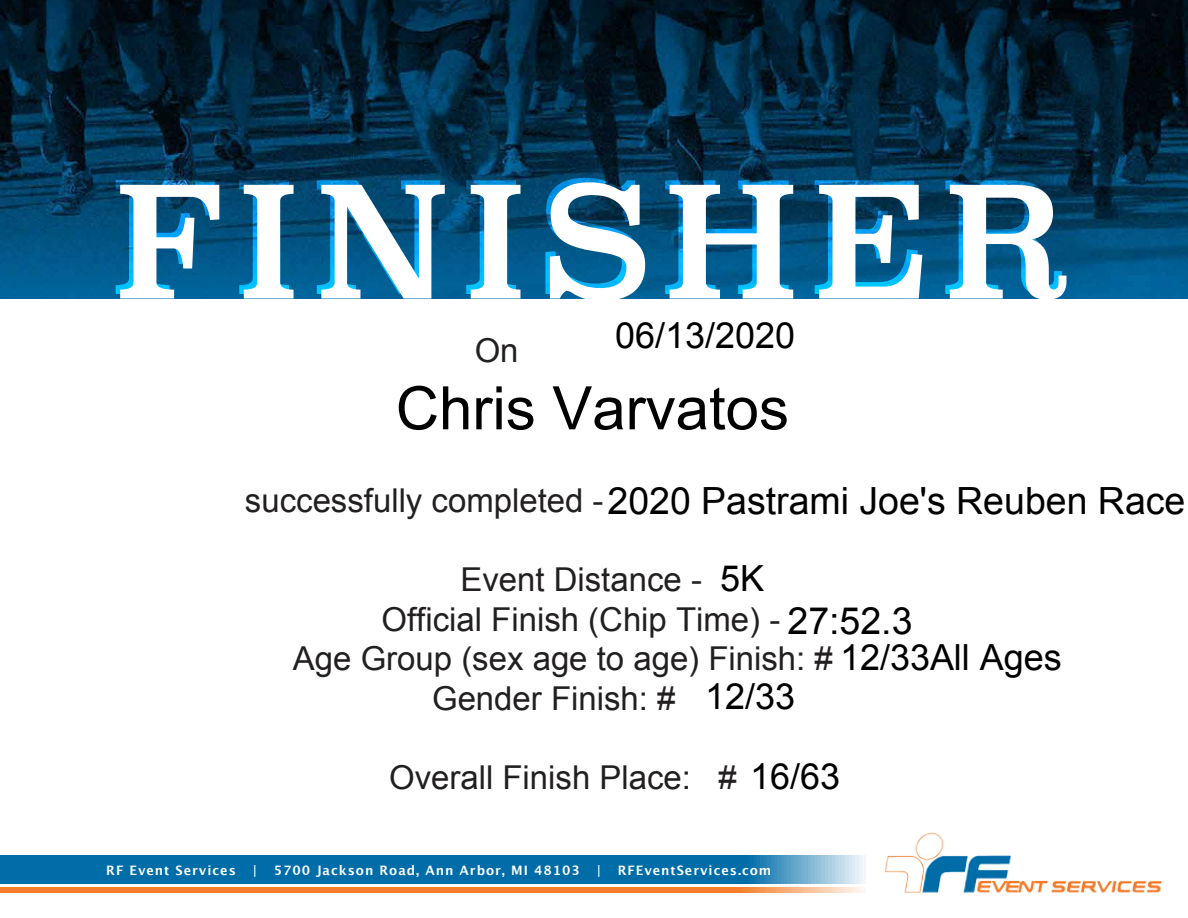
<style>
.page{position:relative;width:1188px;height:918px;background:#fff}
.page>*{position:absolute;margin:0;border:0;box-sizing:border-box;transform-origin:0 0}
.t1{font:153px "Superclarendon";letter-spacing:.1em;color:#fff}
.t2{font:60px "Arial";color:#000}
.t3{font:37.5px "Arial";color:#000}
.t4{font:36px "Arial";color:#000}
.t5{font:32.85px "Arial";color:#221f20}
.t6{font:700 13.05px "Lucida Grande";letter-spacing:.075em;color:#fff}
.s1{font-size:36px;color:#000}
</style>
<div class="page">
<img style="left:0;top:0;width:1188px;height:298px">
<img style="left:884px;top:832px;width:278px;height:61px">
<svg style="left:0;top:856px;width:865px;height:27px;background:#1076ae"></svg>
<svg style="left:0;top:887px;width:865px;height:5px;background:#f48739"></svg>
<h1 class="t1" style="left:110px;top:135px;width:957px">FINISHER</h1>
<p class="t5" style="left:475px;top:328px;width:45px">On</p>
<p class="t4" style="left:615px;top:315px;width:182px">06/13/2020</p>
<h2 class="t2" style="left:396px;top:375px;width:395px">Chris Varvatos</h2>
<p class="t3" style="left:608px;top:480px;width:579px">2020 Pastrami Joe's Reuben Race</p>
<p class="t5" style="left:245px;top:479px;width:360px">successfully completed -</p>
<p class="t4" style="left:720px;top:558px;width:45px">5K</p>
<p class="t5" style="left:460px;top:558px;width:243px">Event Distance -</p>
<p class="t5" style="left:382px;top:598px;width:400px">Official Finish (Chip Time) -</p>
<p class="t5" style="left:293px;top:637px;width:770px">Age Group (sex age to age) Finish: # <span class="s1">12/33All Ages</span></p>
<p class="t5" style="left:432px;top:677px;width:245px">Gender Finish: #</p>
<p class="t3" style="left:788px;top:600px;width:127px">27:52.3</p>
<p class="t4" style="left:705px;top:677px;width:92px">12/33</p>
<p class="t5" style="left:389px;top:756px;width:452px">Overall Finish Place: # <span class="s1">16/63</span></p>
<p class="t6" style="left:106px;top:860px;width:131px">RF Event Services</p>
<p class="t6" style="left:252px;top:860px;width:6px">|</p>
<p class="t6" style="left:274px;top:860px;width:308px">5700 Jackson Road, Ann Arbor, MI 48103</p>
<p class="t6" style="left:596px;top:860px;width:6px">|</p>
<p class="t6" style="left:618px;top:860px;width:155px">RFEventServices.com</p>
</div>
